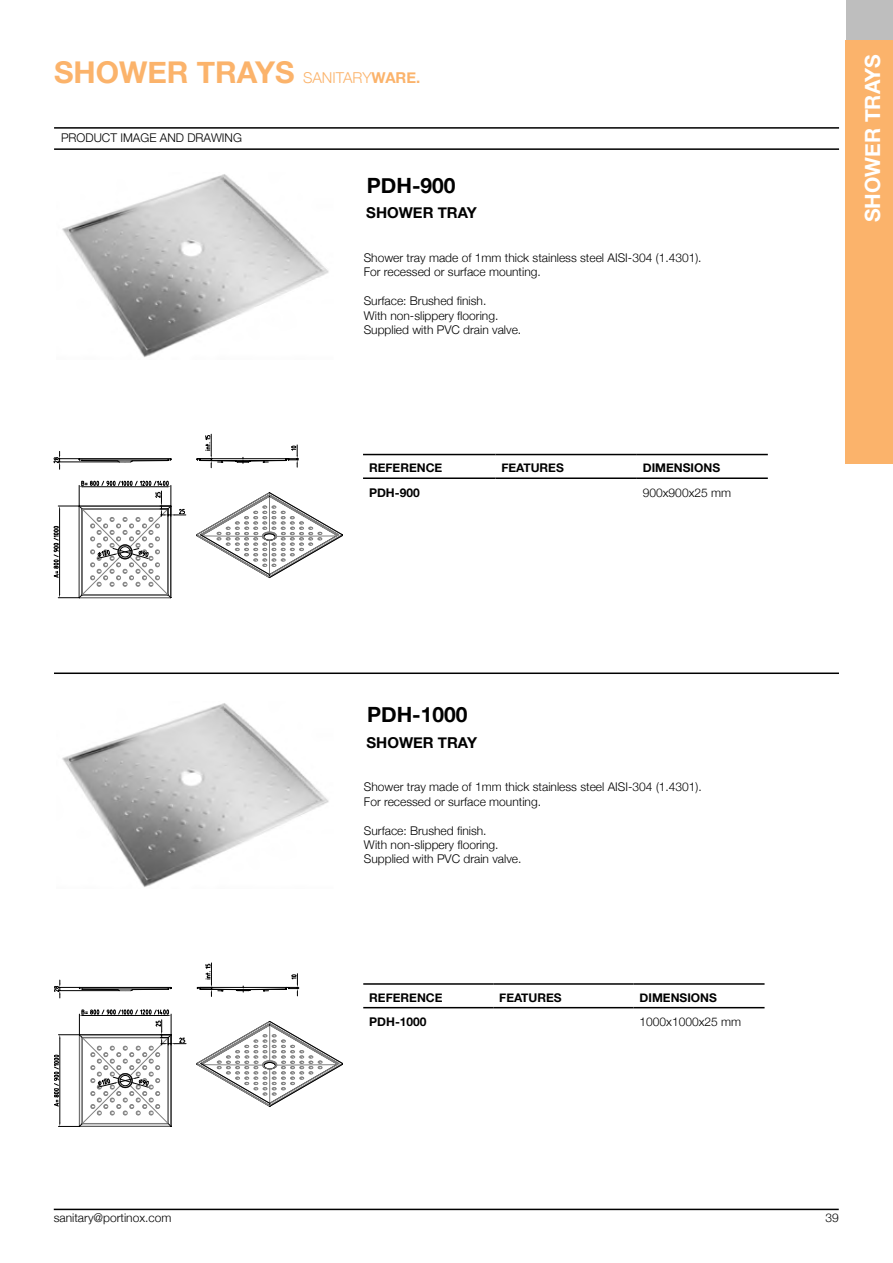
<style>
.page{position:relative;width:893px;height:1263px;background:#fff}
.page>*{position:absolute;margin:0;border:0;box-sizing:border-box;transform-origin:0 0}
.t1{font:700 30px "Helvetica Neue";color:#fbb36b}
.t2{font:700 21px "Helvetica Neue";color:#000}
.t3{font:700 21px "Helvetica Neue";color:#fff}
.t4{font:700 15px "Helvetica Neue";color:#000}
.t5{font:300 12px/14.4px "Helvetica Neue";color:#000}
.t6{font:700 12px "Helvetica Neue";color:#000}
.s1{font-weight:300;font-size:15px}
.s2{font-size:15px}
</style>
<div class="page">
<div style="left:846px;top:0;width:47px;height:40px;background:#bebebe"></div>
<hr style="left:54px;top:1209px;width:785px;height:1px;background:#000">
<hr style="left:54px;top:127px;width:785px;height:2px;background:#000">
<hr style="left:54px;top:148px;width:785px;height:2px;background:#000">
<hr style="left:54px;top:672px;width:785px;height:2px;background:#000">
<div style="left:846px;top:41px;width:47px;height:422px;background:#fbb36b"></div>
<img style="left:62px;top:174px;width:267px;height:183px">
<hr style="left:363px;top:477px;width:132px;height:2px;background:#000">
<hr style="left:495px;top:477px;width:142px;height:2px;background:#000">
<hr style="left:637px;top:477px;width:131px;height:2px;background:#000">
<hr style="left:363px;top:454px;width:132px;height:1px;background:#000">
<hr style="left:495px;top:454px;width:142px;height:1px;background:#000">
<hr style="left:637px;top:454px;width:131px;height:1px;background:#000">
<img style="left:62px;top:703px;width:267px;height:184px">
<svg style="left:196px;top:1021px;width:147px;height:86px"></svg>
<hr style="left:80px;top:988px;width:91px;height:1px;background:#808080">
<hr style="left:80px;top:987px;width:91px;height:1px;background:#000">
<hr style="left:250px;top:989px;width:36px;height:1px;background:#000">
<hr style="left:243px;top:987px;width:43px;height:1px;background:#000">
<hr style="left:200px;top:989px;width:36px;height:1px;background:#000">
<svg style="left:235px;top:986px;width:16px;height:6px"></svg>
<hr style="left:200px;top:987px;width:43px;height:1px;background:#000">
<hr style="left:132px;top:989px;width:36px;height:1px;background:#000">
<svg style="left:197px;top:963px;width:27px;height:33px"></svg>
<svg style="left:54px;top:980px;width:79px;height:18px"></svg>
<svg style="left:285px;top:974px;width:14px;height:22px"></svg>
<svg style="left:54px;top:1009px;width:132px;height:118px"></svg>
<hr style="left:363px;top:1007px;width:130px;height:1px;background:#000">
<hr style="left:493px;top:1007px;width:141px;height:1px;background:#000">
<hr style="left:634px;top:1007px;width:131px;height:1px;background:#000">
<hr style="left:363px;top:983px;width:130px;height:2px;background:#000">
<hr style="left:493px;top:983px;width:141px;height:2px;background:#000">
<hr style="left:634px;top:983px;width:131px;height:2px;background:#000">
<svg style="left:196px;top:492px;width:147px;height:86px"></svg>
<hr style="left:79px;top:459px;width:92px;height:1px;background:#808080">
<hr style="left:79px;top:458px;width:92px;height:1px;background:#000">
<hr style="left:250px;top:460px;width:36px;height:1px;background:#000">
<svg style="left:167px;top:458px;width:5px;height:3px"></svg>
<hr style="left:243px;top:458px;width:43px;height:1px;background:#000">
<hr style="left:200px;top:460px;width:36px;height:1px;background:#000">
<svg style="left:235px;top:457px;width:16px;height:6px"></svg>
<hr style="left:200px;top:458px;width:43px;height:1px;background:#000">
<hr style="left:132px;top:460px;width:36px;height:1px;background:#000">
<svg style="left:197px;top:434px;width:27px;height:34px"></svg>
<svg style="left:53px;top:451px;width:80px;height:18px"></svg>
<svg style="left:285px;top:445px;width:14px;height:22px"></svg>
<svg style="left:53px;top:480px;width:133px;height:119px"></svg>
<h1 class="t1" style="left:54px;top:54px;width:368px">SHOWER TRAYS <span class="s1">SANITARY</span><span class="s2">WARE.</span></h1>
<h2 class="t3" style="left:860px;top:222px;width:170px;rotate:-90deg">SHOWER TRAYS</h2>
<p class="t5" style="left:61px;top:130px;width:182px">PRODUCT IMAGE AND DRAWING</p>
<h2 class="t2" style="left:367px;top:172px;width:90px">PDH-900</h2>
<p class="t4" style="left:366px;top:204px;width:112px">SHOWER TRAY</p>
<p class="t5" style="left:364px;top:250px;width:339px">Shower tray made of 1mm thick stainless steel AISI-304 (1.4301).<br>For recessed or surface mounting.</p>
<p class="t5" style="left:364px;top:293px;width:159px">Surface: Brushed finish.<br>With non-slippery flooring.<br>Supplied with PVC drain valve.</p>
<p class="t6" style="left:369px;top:460px;width:75px">REFERENCE</p>
<p class="t6" style="left:501px;top:460px;width:64px">FEATURES</p>
<p class="t6" style="left:643px;top:460px;width:79px">DIMENSIONS</p>
<p class="t6" style="left:369px;top:485px;width:52px">PDH-900</p>
<p class="t5" style="left:643px;top:485px;width:90px">900x900x25 mm</p>
<h2 class="t2" style="left:367px;top:702px;width:102px">PDH-1000</h2>
<p class="t4" style="left:366px;top:733px;width:112px">SHOWER TRAY</p>
<p class="t5" style="left:364px;top:780px;width:339px">Shower tray made of 1mm thick stainless steel AISI-304 (1.4301).<br>For recessed or surface mounting.</p>
<p class="t5" style="left:364px;top:823px;width:159px">Surface: Brushed finish.<br>With non-slippery flooring.<br>Supplied with PVC drain valve.</p>
<p class="t6" style="left:369px;top:990px;width:75px">REFERENCE</p>
<p class="t6" style="left:499px;top:990px;width:64px">FEATURES</p>
<p class="t6" style="left:640px;top:990px;width:79px">DIMENSIONS</p>
<p class="t6" style="left:369px;top:1014px;width:59px">PDH-1000</p>
<p class="t5" style="left:640px;top:1014px;width:103px">1000x1000x25 mm</p>
<p class="t5" style="left:54px;top:1210px;width:119px">sanitary@portinox.com</p>
<p class="t5" style="left:825px;top:1210px;width:15px">39</p>
</div>
